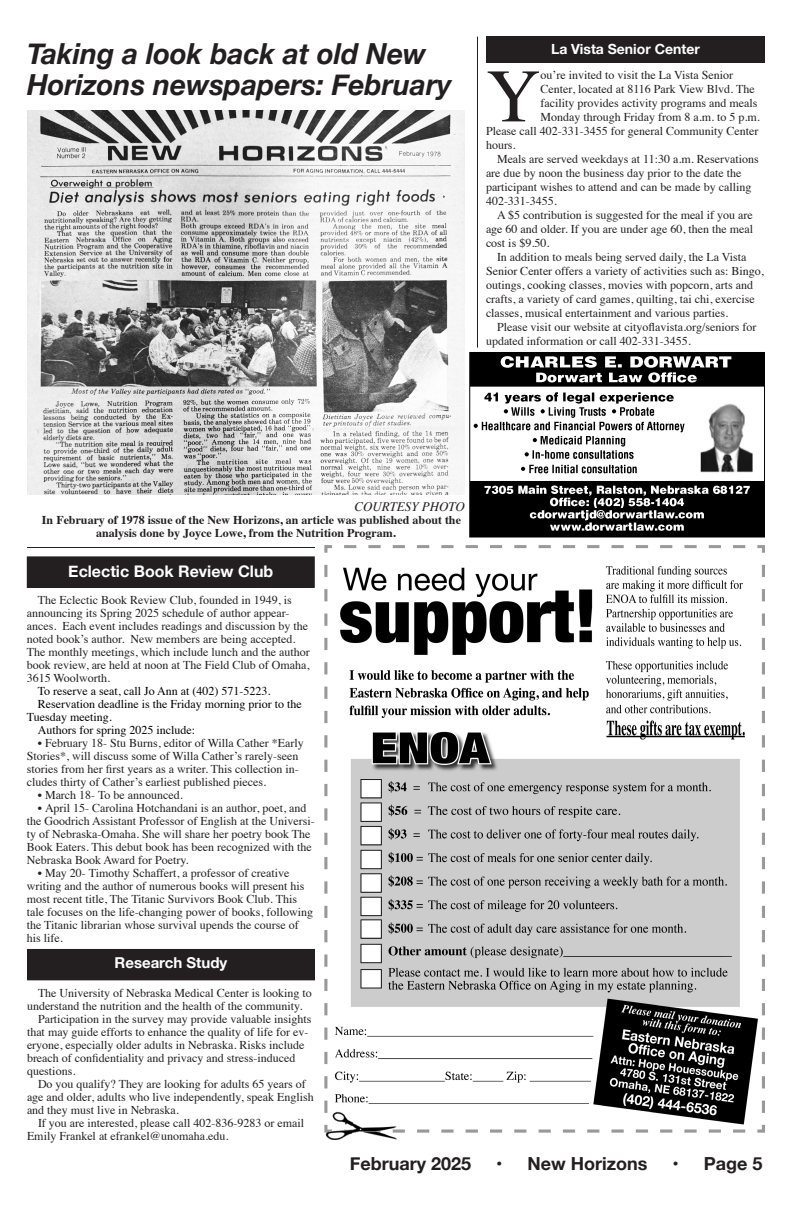
<style>
.page{position:relative;width:792px;height:1224px;background:#fff}
.page>*{position:absolute;margin:0;border:0;box-sizing:border-box;transform-origin:0 0}
.t1{font:75.5px "Times";color:#231f20}
.t2{font:italic 700 29px/31px "Helvetica Neue";color:#231f20}
.t3{font:700 18px "Helvetica Neue";color:#231f20}
.t4{font:700 16px "Helvetica Neue";color:#fff}
.t5{font:700 15px "Helvetica Neue";color:#fff}
.t6{font:700 14px "Helvetica Neue";color:#fff}
.t7{font:italic 13px "Times";color:#231f20}
.paragraph{font:12px/13px "Times";color:#231f20}
.paragraph-2{font:12px/13px "Times";color:#000}
.t8{font:700 12px/13px "Times";color:#231f20}
.s1{font-weight:700}
</style>
<div class="page">
<img style="left:470px;top:352px;width:294px;height:185px">
<img style="left:324px;top:545px;width:440px;height:595px">
<div style="left:486px;top:36px;width:278px;height:26px;background:#231f20"></div>
<div style="left:486px;top:36px;width:279px;height:27px;border:1px solid #231f20"></div>
<hr style="left:477px;top:37px;width:1px;height:311px;background:#231f20">
<img style="left:27px;top:110px;width:438px;height:385px">
<hr style="left:27px;top:547px;width:288px;height:1px;background:#231f20">
<div style="left:27px;top:557px;width:287px;height:30px;background:#231f20"></div>
<div style="left:27px;top:556px;width:288px;height:32px;border:1px solid #231f20"></div>
<div style="left:28px;top:949px;width:286px;height:31px;background:#231f20"></div>
<p class="t2" style="left:27px;top:39px;width:426px">Taking a look back at old New<br>Horizons newspapers: February</p>
<p class="t6" style="left:551px;top:38px;width:150px">La Vista Senior Center</p>
<p class="t1" style="left:486px;top:25px;width:56px">Y</p>
<p class="paragraph" style="left:541px;top:68px;width:194px">ou’re invited to visit the La Vista Senior</p>
<p class="paragraph" style="left:541px;top:82px;width:216px">Center, located at 8116 Park View Blvd. The</p>
<p class="paragraph" style="left:541px;top:96px;width:218px">facility provides activity programs and meals</p>
<p class="paragraph" style="left:541px;top:110px;width:221px">Monday through Friday from 8 a.m. to 5 p.m.</p>
<p class="paragraph" style="left:486px;top:124px;width:274px">Please call 402-331-3455 for general Community Center</p>
<p class="paragraph" style="left:486px;top:138px;width:31px">hours.</p>
<p class="paragraph" style="left:486px;top:151px;width:274px;line-height:14px;text-indent:11px">Meals are served weekdays at 11:30 a.m. Reservations are due by noon the business day prior to the date the participant wishes to attend and can be made by calling 402-331-3455.</p>
<p class="paragraph" style="left:486px;top:207px;width:269px;line-height:14px;text-align:justify;text-indent:11px">A $5 contribution is suggested for the meal if you are age 60 and older. If you are under age 60, then the meal cost is $9.50.</p>
<p class="paragraph" style="left:486px;top:249px;width:279px;line-height:14px;text-indent:11px">In addition to meals being served daily, the La Vista Senior Center offers a variety of activities such as: Bingo, outings, cooking classes, movies with popcorn, arts and crafts, a variety of card games, quilting, tai chi, exercise classes, musical entertainment and various parties.</p>
<p class="paragraph" style="left:486px;top:319px;width:272px;line-height:14px;text-indent:11px">Please visit our website at cityoflavista.org/seniors for updated information or call 402-331-3455.</p>
<p class="t7" style="left:354px;top:499px;width:112px">COURTESY PHOTO</p>
<p class="t8" style="left:96px;top:512px;width:366px;text-indent:-54px">In February of 1978 issue of the New Horizons, an article was published about the analysis done by Joyce Lowe, from the Nutrition Program.</p>
<p class="t4" style="left:68px;top:558px;width:206px">Eclectic Book Review Club</p>
<p class="paragraph" style="left:27px;top:593px;width:284px;text-indent:11px">The Eclectic Book Review Club, founded in 1949, is announcing its Spring 2025 schedule of author appear&shy;ances. Each event includes readings and discussion by the noted book’s author. New members are being accepted.<br>The monthly meetings, which include lunch and the author book review, are held at noon at The Field Club of Omaha, 3615 Woolworth.</p>
<p class="paragraph-2" style="left:38px;top:684px;width:234px">To reserve a seat, call Jo Ann at (402) 571-5223.</p>
<p class="paragraph-2" style="left:27px;top:697px;width:276px;text-indent:11px">Reservation deadline is the Friday morning prior to the<br>Tuesday meeting.</p>
<p class="paragraph-2" style="left:38px;top:723px;width:159px">Authors for spring 2025 include:</p>
<p class="paragraph" style="left:27px;top:736px;width:279px;text-indent:11px"><span class="s1">•</span> February 18- Stu Burns, editor of Willa Cather *Early Stories*, will discuss some of Willa Cather’s rarely-seen stories from her first years as a writer. This collection in&shy;cludes thirty of Cather’s earliest published pieces.</p>
<p class="paragraph" style="left:38px;top:788px;width:147px"><span class="s1">•</span> March 18- To be announced.</p>
<p class="paragraph" style="left:27px;top:801px;width:289px;text-indent:11px"><span class="s1">•</span> April 15- Carolina Hotchandani is an author, poet, and the Goodrich Assistant Professor of English at the Universi&shy;ty of Nebraska-Omaha. She will share her poetry book The Book Eaters. This debut book has been recognized with the Nebraska Book Award for Poetry.</p>
<p class="paragraph" style="left:27px;top:866px;width:288px;text-indent:11px"><span class="s1">•</span> May 20- Timothy Schaffert, a professor of creative writing and the author of numerous books will present his most recent title, The Titanic Survivors Book Club. This tale focuses on the life-changing power of books, following the Titanic librarian whose survival upends the course of his life.</p>
<p class="t5" style="left:115px;top:951px;width:114px">Research Study</p>
<p class="paragraph" style="left:27px;top:985px;width:286px;text-indent:11px">The University of Nebraska Medical Center is looking to understand the nutrition and the health of the community.</p>
<p class="paragraph" style="left:27px;top:1011px;width:286px;text-indent:11px">Participation in the survey may provide valuable insights that may guide efforts to enhance the quality of life for ev&shy;eryone, especially older adults in Nebraska. Risks include breach of confidentiality and privacy and stress-induced questions.</p>
<p class="paragraph" style="left:27px;top:1076px;width:288px;text-indent:11px">Do you qualify? They are looking for adults 65 years of age and older, adults who live independently, speak English and they must live in Nebraska.</p>
<p class="paragraph" style="left:27px;top:1115px;width:279px;text-indent:11px">If you are interested, please call 402-836-9283 or email<br>Emily Frankel at efrankel@unomaha.edu.</p>
<p class="t3" style="left:350px;top:1149px;width:123px">February 2025</p>
<p class="t3" style="left:496px;top:1149px;width:153px">• New Horizons</p>
<p class="t3" style="left:673px;top:1149px;width:91px">• Page 5</p>
</div>
